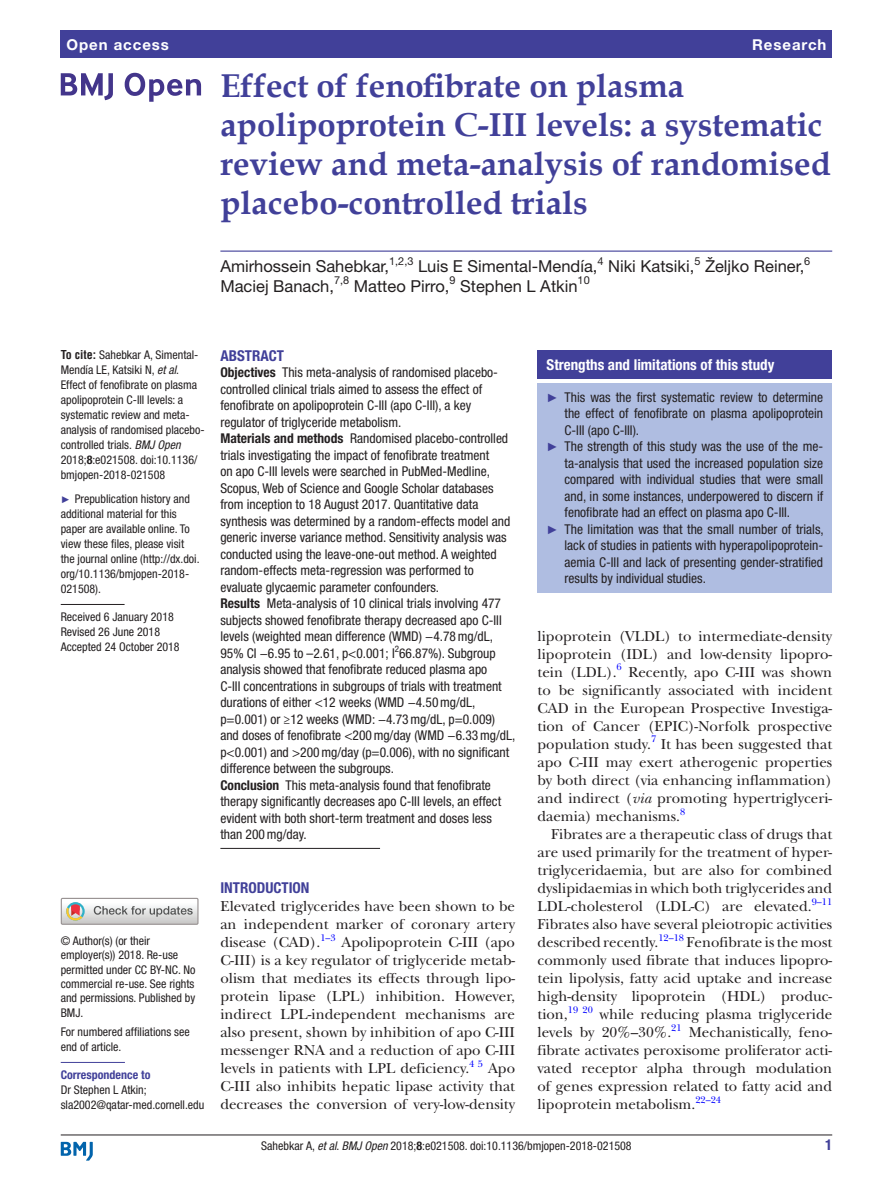
<style>
.page{position:relative;width:893px;height:1191px;background:#fff}
.page>*{position:absolute;margin:0;border:0;box-sizing:border-box;transform-origin:0 0}
.t1{font:700 33px/39px "Book Antiqua";color:#414099}
.t2{font:16.5px "Helvetica Neue LT Std";color:#231f20}
.t3{font:15px/18px "New Baskerville";color:#231f20;text-align:justify}
.t4{font:700 condensed 15px "Helvetica Neue LT Std";color:#fff}
.t5{font:700 condensed 15px "Helvetica Neue LT Std";color:#414099}
.t6{font:700 15px "Helvetica Neue LT Std";letter-spacing:.065em;color:#fff}
.t7{font:condensed 13.5px/16.5px "Helvetica Neue LT Std";color:#231f20}
.t8{font:condensed 12px/15px "Helvetica Neue LT Std";color:#231f20}
.t9{font:700 condensed 12px "Helvetica Neue LT Std";color:#414099}
.t10{font:10.95px "Helvetica Neue LT Std";color:#231f20}
.t11{font:9.9px "New Baskerville";color:#00f}
.s1{font-family:"Helvetica LT Std";font-weight:700}
.s2{font-style:italic}
.s3{font-weight:700}
.s4{font-family:"Arial";font-stretch:normal;font-size:9.75px;color:#414099}
.s5{font-family:"Arial";font-stretch:normal;font-size:12px;color:#414099}
</style>
<div class="page">
<hr style="left:61px;top:1134px;width:771px;height:1px;background:#231f20">
<svg style="left:61px;top:1141px;width:32px;height:19px"></svg>
<div style="left:61px;top:31px;width:771px;height:27px;background:#414099"></div>
<hr style="left:220px;top:250px;width:612px;height:2px;background:#414099">
<hr style="left:61px;top:604px;width:64px;height:1px;background:#231f20">
<hr style="left:61px;top:1062px;width:64px;height:1px;background:#414099">
<svg style="left:61px;top:73px;width:52px;height:27px"></svg>
<svg style="left:125px;top:73px;width:76px;height:29px"></svg>
<div style="left:61px;top:897px;width:138px;height:27px;border:1px solid #969090"></div>
<svg style="left:61px;top:898px;width:137px;height:26px"></svg>
<hr style="left:220px;top:848px;width:160px;height:1px;background:#231f20">
<div style="left:538px;top:350px;width:294px;height:29px;background:#414099"></div>
<div style="left:538px;top:383px;width:294px;height:209px;background:#afbde1"></div>
<p class="t6" style="left:66px;top:35px;width:104px">Open access</p>
<p class="t6" style="left:752px;top:35px;width:76px">Research</p>
<h1 class="t1" style="left:220px;top:66px;width:612px">Effect of fenofibrate on plasma apolipoprotein C-III levels: a systematic review and meta-analysis of randomised placebo-controlled trials</h1>
<p class="t2" style="left:220px;top:257px;width:170px">Amirhossein Sahebkar,</p>
<p class="t10" style="left:389px;top:254px;width:26px">1,2,3</p>
<p class="t2" style="left:418px;top:257px;width:181px">Luis E Simental-Mendía,</p>
<p class="t10" style="left:597px;top:254px;width:8px">4</p>
<p class="t2" style="left:608px;top:257px;width:88px">Niki Katsiki,</p>
<p class="t10" style="left:694px;top:254px;width:8px">5</p>
<p class="t2" style="left:705px;top:257px;width:101px">Željko Reiner,</p>
<p class="t10" style="left:804px;top:254px;width:8px">6</p>
<p class="t2" style="left:220px;top:276px;width:115px">Maciej Banach,</p>
<p class="t10" style="left:334px;top:274px;width:17px">7,8</p>
<p class="t2" style="left:354px;top:276px;width:97px">Matteo Pirro,</p>
<p class="t10" style="left:450px;top:274px;width:8px">9</p>
<p class="t2" style="left:460px;top:276px;width:119px">Stephen L Atkin</p>
<p class="t10" style="left:578px;top:274px;width:14px">10</p>
<p class="t8" style="left:61px;top:347px;width:145px"><span class="s1">To cite:</span> Sahebkar A, Simental-<br>Mendía LE, Katsiki N, <span class="s2">et al</span>.<br>Effect of fenofibrate on plasma apolipoprotein C-III levels: a systematic review and meta&shy;analysis of randomised placebo&shy;controlled trials. <span class="s2">BMJ Open<br></span>2018;<span class="s3">8</span>:e021508. doi:10.1136/ bmjopen-2018-021508</p>
<p class="t8" style="left:61px;top:491px;width:140px"><span class="s4">►</span> Prepublication history and additional material for this paper are available online. To view these files, please visit the journal online (http://dx.doi. org/10.1136/bmjopen-2018-<br>021508).</p>
<p class="t8" style="left:61px;top:609px;width:120px">Received 6 January 2018<br>Revised 26 June 2018<br>Accepted 24 October 2018</p>
<p class="t8" style="left:61px;top:933px;width:136px;line-height:14.4px">© Author(s) (or their employer(s)) 2018. Re-use permitted under CC BY-NC. No commercial re-use. See rights and permissions. Published by<br>BMJ.</p>
<p class="t8" style="left:61px;top:1024px;width:130px">For numbered affiliations see end of article.</p>
<p class="t9" style="left:61px;top:1067px;width:91px">Correspondence to</p>
<p class="t8" style="left:61px;top:1082px;width:145px">Dr Stephen L Atkin; sla2002@qatar-med.cornell.edu</p>
<p class="t5" style="left:220px;top:346px;width:65px">Abstract</p>
<p class="t7" style="left:220px;top:364px;width:296px"><span class="s3">Objectives</span> This meta-analysis of randomised placebo&shy;controlled clinical trials aimed to assess the effect of fenofibrate on apolipoprotein C-III (apo C-III), a key regulator of triglyceride metabolism.<br><span class="s3">Materials and methods</span> Randomised placebo-controlled trials investigating the impact of fenofibrate treatment<br>on apo C-III levels were searched in PubMed-Medline, Scopus, Web of Science and Google Scholar databases from inception to 18 August 2017. Quantitative data synthesis was determined by a random-effects model and generic inverse variance method. Sensitivity analysis was conducted using the leave-one-out method. A weighted random-effects meta-regression was performed to evaluate glycaemic parameter confounders.<br><span class="s3">Results</span> Meta-analysis of 10 clinical trials involving 477 subjects showed fenofibrate therapy decreased apo C-III levels (weighted mean difference (WMD) −4.78mg/dL, 95% CI −6.95 to –2.61, p&lt;0.001; I<sup>2</sup>66.87%). Subgroup analysis showed that fenofibrate reduced plasma apo<br>C-III concentrations in subgroups of trials with treatment durations of either &lt;12 weeks (WMD −4.50mg/dL, p=0.001) or ≥12 weeks (WMD: −4.73mg/dL, p=0.009) and doses of fenofibrate &lt;200mg/day (WMD −6.33mg/dL, p&lt;0.001) and &gt;200mg/day (p=0.006), with no significant difference between the subgroups.<br><span class="s3">Conclusion</span> This meta-analysis found that fenofibrate therapy significantly decreases apo C-III levels, an effect evident with both short-term treatment and doses less than 200mg/day.</p>
<p class="t5" style="left:220px;top:879px;width:91px">Introduction</p>
<p class="t3" style="left:220px;top:897px;width:296px">Elevated triglycerides have been shown to be an independent marker of coronary artery disease (CAD).</p>
<p class="t11" style="left:320px;top:931px;width:17px">1–3</p>
<p class="t3" style="left:220px;top:933px;width:296px;text-indent:121px">Apolipoprotein C-III (apo C-III) is a key regulator of triglyceride metab&shy;olism that mediates its effects through lipo&shy;protein lipase (LPL) inhibition. However, indirect LPL-independent mechanisms are also present, shown by inhibition of apo C-III messenger RNA and a reduction of apo C-III levels in patients with LPL deficiency.</p>
<p class="t11" style="left:469px;top:1057px;width:15px">4 5</p>
<p class="t3" style="left:220px;top:1059px;width:296px;text-indent:268px">Apo C-III also inhibits hepatic lipase activity that decreases the conversion of very-low-density</p>
<p class="t4" style="left:547px;top:355px;width:229px">Strengths and limitations of this study</p>
<p class="t7" style="left:547px;top:388px;width:278px"><span class="s5">►</span> This was the first systematic review to determine</p>
<p class="t7" style="left:565px;top:405px;width:260px">the effect of fenofibrate on plasma apolipoprotein</p>
<p class="t7" style="left:565px;top:421px;width:76px">C-III (apo C-III).</p>
<p class="t7" style="left:547px;top:438px;width:278px"><span class="s5">►</span> The strength of this study was the use of the me-</p>
<p class="t7" style="left:565px;top:454px;width:260px">ta-analysis that used the increased population size</p>
<p class="t7" style="left:565px;top:471px;width:260px">compared with individual studies that were small</p>
<p class="t7" style="left:565px;top:487px;width:260px">and, in some instances, underpowered to discern if</p>
<p class="t7" style="left:565px;top:504px;width:227px">fenofibrate had an effect on plasma apo C-III.</p>
<p class="t7" style="left:547px;top:520px;width:279px"><span class="s5">►</span> The limitation was that the small number of trials,</p>
<p class="t7" style="left:565px;top:537px;width:260px">lack of studies in patients with hyperapolipoprotein-</p>
<p class="t7" style="left:565px;top:553px;width:260px">aemia C-III and lack of presenting gender-stratified</p>
<p class="t7" style="left:565px;top:570px;width:143px">results by individual studies.</p>
<p class="t3" style="left:538px;top:627px;width:296px">lipoprotein (VLDL) to intermediate-density lipoprotein (IDL) and low-density lipopro&shy;tein (LDL).<sup>6</sup> Recently, apo C-III was shown to be significantly associated with incident CAD in the European Prospective Investiga&shy;tion of Cancer (EPIC)-Norfolk prospective population study.</p>
<p class="t11" style="left:651px;top:733px;width:7px">7</p>
<p class="t3" style="left:538px;top:735px;width:296px;text-indent:123px">It has been suggested that apo C-III may exert atherogenic properties by both direct (via enhancing inflammation) and indirect (<span class="s2">via</span> promoting hypertriglyceri&shy;daemia) mechanisms.</p>
<p class="t11" style="left:680px;top:805px;width:7px">8</p>
<p class="t3" style="left:538px;top:825px;width:296px;text-indent:14px">Fibrates are a therapeutic class of drugs that are used primarily for the treatment of hyper&shy;triglyceridaemia, but are also for combined dyslipidaemias in which both triglycerides and LDL-cholesterol (LDL-C) are elevated.</p>
<p class="t11" style="left:812px;top:895px;width:22px">9–11</p>
<p class="t3" style="left:538px;top:915px;width:296px">Fibrates also have several pleiotropic activities described recently.</p>
<p class="t11" style="left:658px;top:931px;width:27px">12–18</p>
<p class="t3" style="left:538px;top:933px;width:296px;text-indent:149px">Fenofibrate is the most commonly used fibrate that induces lipopro&shy;tein lipolysis, fatty acid uptake and increase high-density lipoprotein (HDL) produc&shy;tion,<sup>19</sup> <sup>20</sup> while reducing plasma triglyceride levels by 20%–30%.</p>
<p class="t11" style="left:671px;top:1021px;width:12px">21</p>
<p class="t3" style="left:538px;top:1023px;width:296px;text-indent:151px">Mechanistically, feno&shy;fibrate activates peroxisome proliferator acti&shy;vated receptor alpha through modulation of genes expression related to fatty acid and lipoprotein metabolism.</p>
<p class="t11" style="left:695px;top:1093px;width:27px">22–24</p>
<p class="t8" style="left:261px;top:1137px;width:372px">Sahebkar A, <span class="s2">et al</span>. <span class="s2">BMJ Open</span> 2018;<span class="s3">8</span>:e021508. doi:10.1136/bmjopen-2018-021508</p>
<p class="t5" style="left:825px;top:1135px;width:9px">1</p>
</div>
